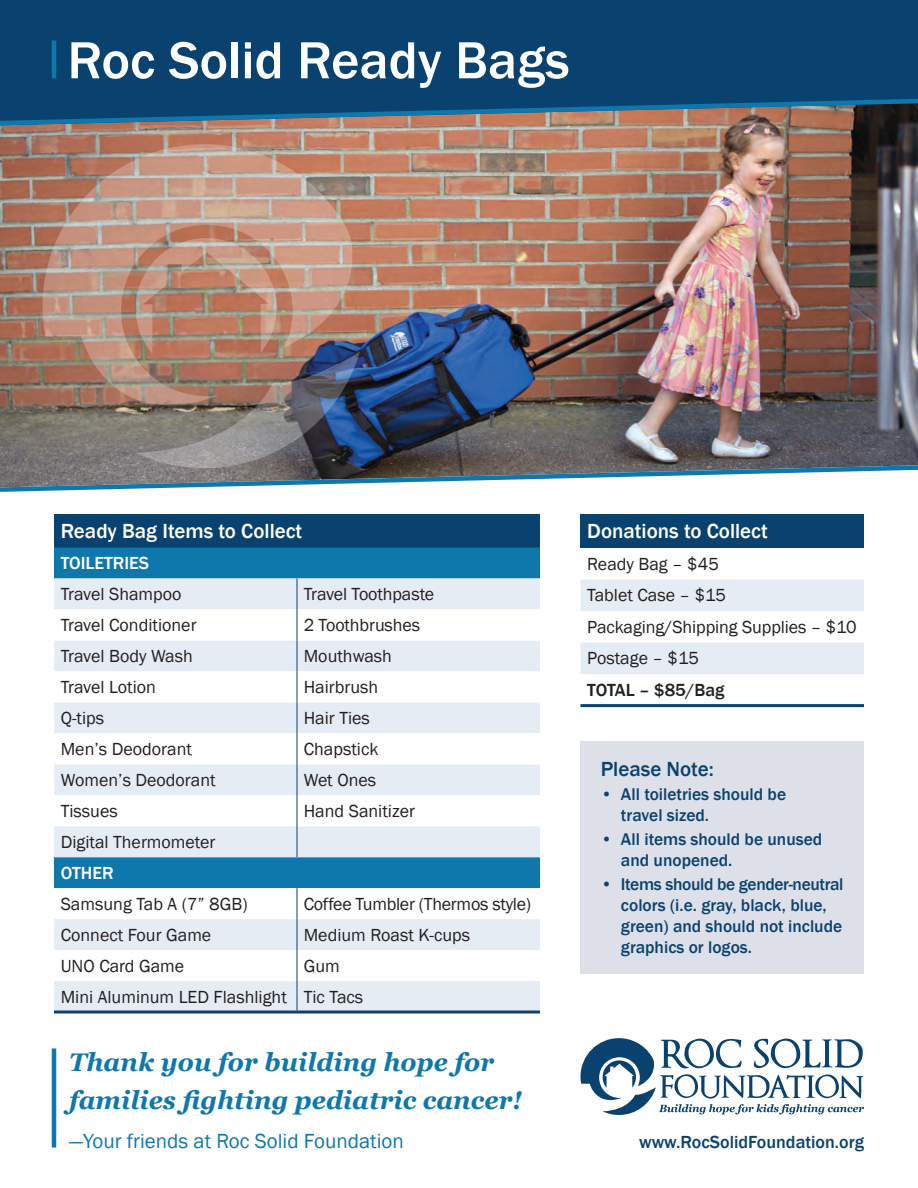
<style>
.page{position:relative;width:918px;height:1188px;background:#fff}
.page>*{position:absolute;margin:0;border:0;box-sizing:border-box;transform-origin:0 0}
.t1{font:500 54px "Franklin Gothic";color:#fff}
.t2{font:italic 700 25.5px/37.5px "Georgia";color:#0e78ad}
.t3{font:500 21px "Franklin Gothic";color:#fff}
.t4{font:21px "Franklin Gothic";color:#0e78ad}
.t5{font:500 21px "Franklin Gothic";color:#0a426f}
.t6{font:18px/31.5px "Franklin Gothic";color:#231f20}
.t7{font:500 18px "Franklin Gothic";color:#0a426f}
.t8{font:500 18px "Franklin Gothic";color:#fff}
.t9{font:500 18px "Franklin Gothic";color:#231f20}
.t10{font:500 17.4px/20.9px "Franklin Gothic";color:#0a426f}
</style>
<div class="page">
<div style="left:0;top:0;width:918px;height:179px;background:#0a426f"></div>
<img style="left:0;top:98px;width:918px;height:394px">
<svg style="left:580px;top:1038px;width:284px;height:77px"></svg>
<hr style="left:52px;top:40px;width:4px;height:38px;background:#0e78ad">
<div style="left:54px;top:514px;width:486px;height:34px;background:#0a426f"></div>
<div style="left:54px;top:548px;width:486px;height:31px;background:#0e78ad"></div>
<div style="left:54px;top:579px;width:486px;height:432px;background:#e6ecf4"></div>
<svg style="left:54px;top:609px;width:486px;height:372px"></svg>
<hr style="left:297px;top:579px;width:1px;height:30px;background:#0a426f">
<hr style="left:297px;top:609px;width:1px;height:31px;background:#0a426f">
<hr style="left:297px;top:640px;width:1px;height:31px;background:#0a426f">
<hr style="left:297px;top:671px;width:1px;height:31px;background:#0a426f">
<hr style="left:297px;top:702px;width:1px;height:31px;background:#0a426f">
<hr style="left:297px;top:733px;width:1px;height:31px;background:#0a426f">
<hr style="left:297px;top:764px;width:1px;height:31px;background:#0a426f">
<hr style="left:297px;top:795px;width:1px;height:31px;background:#0a426f">
<hr style="left:297px;top:826px;width:1px;height:31px;background:#0a426f">
<hr style="left:297px;top:888px;width:1px;height:31px;background:#0a426f">
<hr style="left:297px;top:919px;width:1px;height:31px;background:#0a426f">
<hr style="left:297px;top:950px;width:1px;height:31px;background:#0a426f">
<hr style="left:297px;top:981px;width:1px;height:30px;background:#0a426f">
<hr style="left:54px;top:1011px;width:243px;height:3px;background:#0a426f">
<hr style="left:297px;top:1011px;width:243px;height:3px;background:#0a426f">
<div style="left:580px;top:514px;width:284px;height:34px;background:#0a426f"></div>
<svg style="left:580px;top:580px;width:284px;height:94px"></svg>
<hr style="left:580px;top:704px;width:284px;height:3px;background:#0a426f">
<div style="left:580px;top:741px;width:284px;height:232px;background:#dee0e9"></div>
<svg style="left:136px;top:238px;width:224px;height:230px;background:#747177"></svg>
<img style="left:43px;top:144px;width:309px;height:291px">
<hr style="left:52px;top:1048px;width:4px;height:100px;background:#0e78ad">
<h1 class="t1" style="left:68px;top:27px;width:504px">Roc Solid Ready Bags</h1>
<p class="t3" style="left:61px;top:518px;width:243px">Ready Bag Items to Collect</p>
<p class="t8" style="left:61px;top:552px;width:90px">TOILETRIES</p>
<p class="t6" style="left:61px;top:579px;width:122px">Travel Shampoo</p>
<p class="t6" style="left:304px;top:579px;width:132px">Travel Toothpaste</p>
<p class="t6" style="left:61px;top:610px;width:137px">Travel Conditioner</p>
<p class="t6" style="left:304px;top:610px;width:118px">2 Toothbrushes</p>
<p class="t6" style="left:61px;top:641px;width:134px">Travel Body Wash</p>
<p class="t6" style="left:304px;top:641px;width:90px">Mouthwash</p>
<p class="t6" style="left:61px;top:672px;width:97px">Travel Lotion</p>
<p class="t6" style="left:304px;top:672px;width:76px">Hairbrush</p>
<p class="t6" style="left:61px;top:703px;width:45px">Q-tips</p>
<p class="t6" style="left:304px;top:703px;width:68px">Hair Ties</p>
<p class="t6" style="left:61px;top:734px;width:133px">Men’s Deodorant</p>
<p class="t6" style="left:304px;top:734px;width:76px">Chapstick</p>
<p class="t6" style="left:61px;top:765px;width:156px">Women’s Deodorant</p>
<p class="t6" style="left:304px;top:765px;width:74px">Wet Ones</p>
<p class="t6" style="left:61px;top:796px;width:59px">Tissues</p>
<p class="t6" style="left:304px;top:796px;width:113px">Hand Sanitizer</p>
<p class="t6" style="left:61px;top:827px;width:156px">Digital Thermometer</p>
<p class="t8" style="left:61px;top:862px;width:54px">OTHER</p>
<p class="t6" style="left:61px;top:889px;width:188px">Samsung Tab A (7” 8GB)</p>
<p class="t6" style="left:304px;top:889px;width:229px">Coffee Tumbler (Thermos style)</p>
<p class="t6" style="left:61px;top:920px;width:152px">Connect Four Game</p>
<p class="t6" style="left:304px;top:920px;width:168px">Medium Roast K-cups</p>
<p class="t6" style="left:61px;top:950px;width:125px">UNO Card Game</p>
<p class="t6" style="left:61px;top:951px;width:304px;line-height:30.9px;text-indent:243px">Gum<br>Mini Aluminum LED Flashlight Tic Tacs</p>
<h2 class="t2" style="left:69px;top:1043px;width:454px">Thank you for building hope for families fighting pediatric cancer!</h2>
<p class="t4" style="left:69px;top:1127px;width:336px">—Your friends at Roc Solid Foundation</p>
<p class="t3" style="left:587px;top:518px;width:182px">Donations to Collect</p>
<p class="t6" style="left:587px;top:549px;width:271px">Ready Bag – $45<br>Tablet Case – $15<br>Packaging/Shipping Supplies – $10<br>Postage – $15</p>
<p class="t9" style="left:587px;top:679px;width:139px">TOTAL – $85/Bag</p>
<p class="t5" style="left:601px;top:756px;width:115px">Please Note:</p>
<p class="t10" style="left:621px;top:784px;width:167px;text-indent:-20px">• All toiletries should be travel sized.</p>
<p class="t10" style="left:621px;top:829px;width:203px;text-indent:-20px">• All items should be unused and unopened.</p>
<p class="t10" style="left:621px;top:874px;width:224px;text-indent:-20px">• Items should be gender-neutral colors (i.e. gray, black, blue, green) and should not include graphics or logos.</p>
<p class="t7" style="left:639px;top:1130px;width:226px">www.RocSolidFoundation.org</p>
</div>
